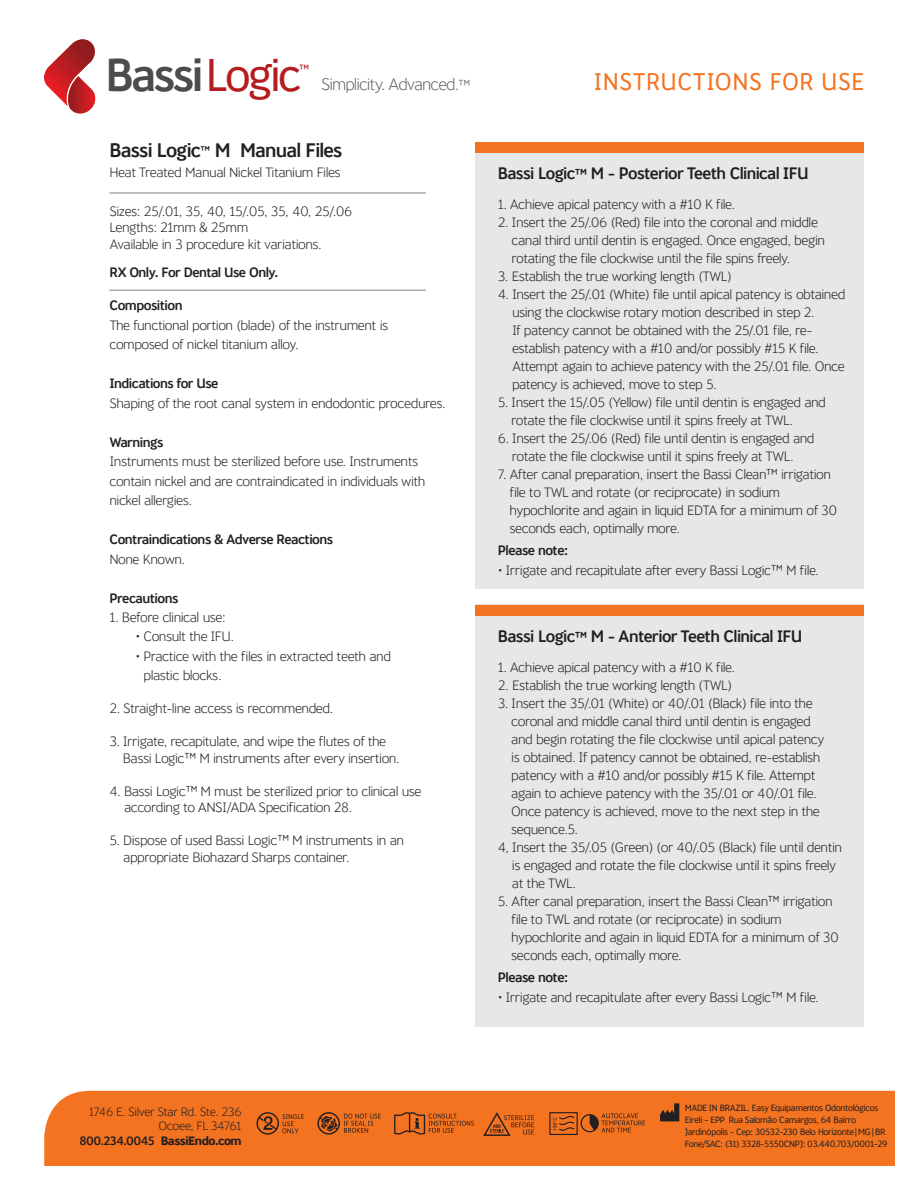
<style>
.page{position:relative;width:918px;height:1188px;background:#fff}
.page>*{position:absolute;margin:0;border:0;box-sizing:border-box;transform-origin:0 0}
.t1{font:500 45.75px "Banjax Lite";letter-spacing:-.06em;color:#4b4c4d}
.t2{font:24px "Banjax Lite";letter-spacing:.02em;color:#f47321}
.t3{font:500 19.5px "Banjax Lite";letter-spacing:-.04em;color:#231f20}
.t4{font:300 16.65px "Banjax Lite";letter-spacing:-.06em;color:#636366}
.t5{font:500 16.5px "Banjax Lite";letter-spacing:-.04em;color:#231f20}
.t6{font:300 13.5px/18px "Banjax Lite";letter-spacing:-.04em;color:#231f20}
.t7{font:500 13.5px "Banjax Lite";letter-spacing:-.04em;color:#231f20}
.t8{font:300 12px/14.4px "Banjax Lite";letter-spacing:-.04em;color:#231f20;text-align:right}
.t9{font:11.25px "Banjax Lite";color:#b41c20}
.t10{font:9px/12px "Banjax Lite";letter-spacing:-.04em;color:#231f20}
.s1{font-weight:400;color:#b41c20}
.s2{font-size:13.65px}
.s3{font-weight:500}
.s4{font-weight:700}
.s5{font-size:13.5px}
</style>
<div class="page">
<div style="left:475px;top:142px;width:389px;height:447px;background:#e6e7e9"></div>
<div style="left:475px;top:605px;width:389px;height:422px;background:#e6e7e9"></div>
<svg style="left:44px;top:39px;width:52px;height:75px"></svg>
<hr style="left:109px;top:193px;width:317px;height:1px;background:#808285">
<hr style="left:109px;top:290px;width:317px;height:1px;background:#808285">
<div style="left:475px;top:142px;width:389px;height:10px;background:#f47321"></div>
<div style="left:475px;top:605px;width:389px;height:10px;background:#f47321"></div>
<div style="left:44px;top:1091px;width:851px;height:75px;background:#f47321"></div>
<svg style="left:255px;top:1112px;width:49px;height:23px"></svg>
<svg style="left:316px;top:1112px;width:65px;height:23px"></svg>
<svg style="left:394px;top:1112px;width:80px;height:23px;background:#cd6320"></svg>
<svg style="left:483px;top:1112px;width:51px;height:24px"></svg>
<svg style="left:549px;top:1112px;width:96px;height:23px;background:#c45f20"></svg>
<svg style="left:660px;top:1103px;width:19px;height:18px"></svg>
<h1 class="t1" style="left:106px;top:47px;width:198px">Bassi <span class="s1">Logic</span></h1>
<p class="t9" style="left:299px;top:62px;width:11px">™</p>
<p class="t4" style="left:321px;top:74px;width:151px">Simplicity. Advanced.<span class="s2">™</span></p>
<h2 class="t2" style="left:594px;top:68px;width:272px">INSTRUCTIONS FOR USE</h2>
<h3 class="t3" style="left:109px;top:139px;width:235px">Bassi Logic<sup>™</sup> M Manual Files</h3>
<p class="t6" style="left:109px;top:163px;width:233px">Heat Treated Manual Nickel Titanium Files</p>
<p class="t6" style="left:109px;top:203px;width:244px;line-height:16.5px">Sizes: 25/.01, 35, 40, 15/.05, 35, 40, 25/.06<br>Lengths: 21mm &amp; 25mm<br>Available in 3 procedure kit variations.</p>
<p class="t7" style="left:109px;top:264px;width:170px">RX Only. For Dental Use Only.</p>
<p class="t7" style="left:109px;top:297px;width:75px">Composition</p>
<p class="t6" style="left:109px;top:315px;width:281px;line-height:19.5px">The functional portion (blade) of the instrument is composed of nickel titanium alloy.</p>
<p class="t7" style="left:109px;top:375px;width:111px">Indications for Use</p>
<p class="t6" style="left:109px;top:394px;width:338px">Shaping of the root canal system in endodontic procedures.</p>
<p class="t7" style="left:109px;top:434px;width:56px">Warnings</p>
<p class="t6" style="left:109px;top:452px;width:318px;line-height:19.5px">Instruments must be sterilized before use. Instruments contain nickel and are contraindicated in individuals with nickel allergies.</p>
<p class="t7" style="left:109px;top:531px;width:225px">Contraindications &amp; Adverse Reactions</p>
<p class="t6" style="left:109px;top:550px;width:77px">None Known.</p>
<p class="t7" style="left:109px;top:590px;width:71px">Precautions</p>
<p class="t6" style="left:109px;top:609px;width:118px">1. Before clinical use:</p>
<p class="t6" style="left:135px;top:628px;width:100px">• Consult the IFU.</p>
<p class="t6" style="left:144px;top:647px;width:249px;line-height:19.5px;text-indent:-8px">• Practice with the files in extracted teeth and plastic blocks.</p>
<p class="t6" style="left:109px;top:700px;width:226px">2. Straight-line access is recommended.</p>
<p class="t6" style="left:123px;top:734px;width:278px;line-height:16.5px;text-indent:-13px">3. Irrigate, recapitulate, and wipe the flutes of the<br>Bassi Logic™ M instruments after every insertion.</p>
<p class="t6" style="left:124px;top:783px;width:299px;line-height:16.5px;text-indent:-15px">4. Bassi Logic™ M must be sterilized prior to clinical use according to ANSI/ADA Specification 28.</p>
<p class="t6" style="left:123px;top:833px;width:282px;line-height:16.5px;text-indent:-14px">5. Dispose of used Bassi Logic™ M instruments in an appropriate Biohazard Sharps container.</p>
<p class="t8" style="left:79px;top:1105px;width:164px">1746 E. Silver Star Rd. Ste. 236<br>Ocoee, FL 34761<br><span class="s3">800.234.0045</span> <span class="s4">BassiEndo.com</span></p>
<p class="t5" style="left:498px;top:163px;width:312px">Bassi Logic<span class="s5">™</span> M - Posterior Teeth Clinical IFU</p>
<p class="t6" style="left:498px;top:196px;width:239px">1. Achieve apical patency with a #10 K file.</p>
<p class="t6" style="left:512px;top:214px;width:315px;text-indent:-14px">2. Insert the 25/.06 (Red) file into the coronal and middle canal third until dentin is engaged. Once engaged, begin rotating the file clockwise until the file spins freely.</p>
<p class="t6" style="left:498px;top:268px;width:236px">3. Establish the true working length (TWL)</p>
<p class="t6" style="left:512px;top:286px;width:335px;text-indent:-14px">4. Insert the 25/.01 (White) file until apical patency is obtained using the clockwise rotary motion described in step 2.<br>If patency cannot be obtained with the 25/.01 file, re&shy;establish patency with a #10 and/or possibly #15 K file.<br>Attempt again to achieve patency with the 25/.01 file. Once patency is achieved, move to step 5.</p>
<p class="t6" style="left:511px;top:394px;width:316px;text-indent:-13px">5. Insert the 15/.05 (Yellow) file until dentin is engaged and rotate the file clockwise until it spins freely at TWL.</p>
<p class="t6" style="left:498px;top:430px;width:318px;text-align:center">6. Insert the 25/.06 (Red) file until dentin is engaged and rotate the file clockwise until it spins freely at TWL.</p>
<p class="t6" style="left:510px;top:466px;width:329px;text-indent:-12px">7. After canal preparation, insert the Bassi Clean™ irrigation file to TWL and rotate (or reciprocate) in sodium hypochlorite and again in liquid EDTA for a minimum of 30 seconds each, optimally more.</p>
<p class="t7" style="left:498px;top:543px;width:72px">Please note:</p>
<p class="t6" style="left:498px;top:561px;width:323px">• Irrigate and recapitulate after every Bassi Logic™ M file.</p>
<p class="t5" style="left:498px;top:626px;width:306px">Bassi Logic<span class="s5">™</span> M - Anterior Teeth Clinical IFU</p>
<p class="t6" style="left:498px;top:659px;width:239px">1. Achieve apical patency with a #10 K file.</p>
<p class="t6" style="left:498px;top:677px;width:236px">2. Establish the true working length (TWL)</p>
<p class="t6" style="left:498px;top:695px;width:316px">3. Insert the 35/.01 (White) or 40/.01 (Black) file into the</p>
<p class="t6" style="left:511px;top:713px;width:301px">coronal and middle canal third until dentin is engaged</p>
<p class="t6" style="left:511px;top:731px;width:315px">and begin rotating the file clockwise until apical patency</p>
<p class="t6" style="left:511px;top:749px;width:311px">is obtained. If patency cannot be obtained, re-establish</p>
<p class="t6" style="left:511px;top:767px;width:306px">patency with a #10 and/or possibly #15 K file. Attempt</p>
<p class="t6" style="left:511px;top:785px;width:307px">again to achieve patency with the 35/.01 or 40/.01 file.</p>
<p class="t6" style="left:511px;top:803px;width:310px">Once patency is achieved, move to the next step in the</p>
<p class="t6" style="left:511px;top:821px;width:69px">sequence.5.</p>
<p class="t6" style="left:498px;top:839px;width:346px">4, Insert the 35/.05 (Green) (or 40/.05 (Black) file until dentin</p>
<p class="t6" style="left:512px;top:857px;width:326px">is engaged and rotate the file clockwise until it spins freely</p>
<p class="t6" style="left:512px;top:875px;width:66px">at the TWL.</p>
<p class="t6" style="left:511px;top:893px;width:329px;text-indent:-13px">5. After canal preparation, insert the Bassi Clean™ irrigation file to TWL and rotate (or reciprocate) in sodium hypochlorite and again in liquid EDTA for a minimum of 30 seconds each, optimally more.</p>
<p class="t7" style="left:498px;top:970px;width:72px">Please note:</p>
<p class="t6" style="left:498px;top:988px;width:323px">• Irrigate and recapitulate after every Bassi Logic™ M file.</p>
<p class="t10" style="left:685px;top:1102px;width:204px">MADE IN BRAZIL. Easy Equipamentos Odontológicos Eireli - EPP Rua Salomão Camargos, 64 Bairro Jardinópolis - Cep: 30532-230 Belo Horizonte|MG|BR Fone/SAC: (31) 3328-5550CNPJ: 03.440.703/0001-29</p>
</div>
